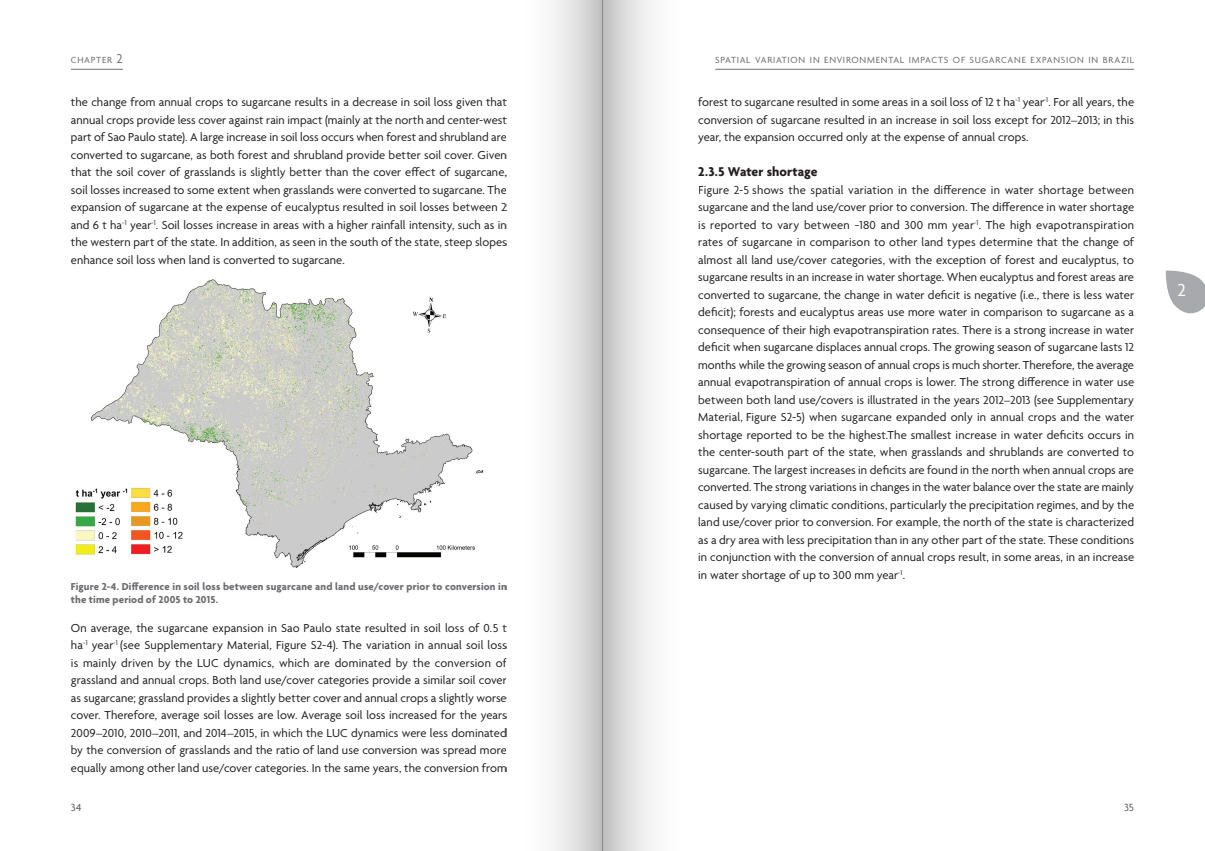
<style>
.page{position:relative;width:1205px;height:851px;background:#fff}
.page>*{position:absolute;margin:0;border:0;box-sizing:border-box;transform-origin:0 0}
.t1{font:18.75px "Agenda";color:#fff}
.Kop_2{font:700 13.75px "Agenda";letter-spacing:.005em;color:#231f20}
.Alinea___afstand{font:12.5px/17.5px "Agenda";letter-spacing:.005em;color:#231f20;text-align:justify}
.t2{font:11.25px "Agenda";color:#57585a}
.Figuur_titel_-_onder{font:700 10.88px/12.5px "Agenda";letter-spacing:.015em;color:#6c6d70}
.t3{font:9.62px "Agenda";letter-spacing:.075em;color:#6c6d70}
.s1{font-size:13.75px}
</style>
<div class="page">
<hr style="left:71px;top:69px;width:52px;height:1px;background:#6c6d70">
<hr style="left:715px;top:69px;width:419px;height:1px;background:#6c6d70">
<img style="left:75px;top:279px;width:409px;height:289px">
<svg style="left:1165px;top:270px;width:40px;height:44px"></svg>
<div style="left:602px;top:0;width:96px;height:850px;background:linear-gradient(to right,#cccbcc,#fff)"></div>
<div style="left:507px;top:0;width:95px;height:850px;background:linear-gradient(to right,#fff,#cfcece)"></div>
<p class="t3" style="left:71px;top:55px;width:53px">CHAPTER <span class="s1">2</span></p>
<p class="t3" style="left:715px;top:55px;width:420px">SPATIAL VARIATION IN ENVIRONMENTAL IMPACTS OF SUGARCANE EXPANSION IN BRAZIL</p>
<p class="Alinea___afstand" style="left:71px;top:94px;width:437px">the change from annual crops to sugarcane results in a decrease in soil loss given that annual crops provide less cover against rain impact (mainly at the north and center-west part of Sao Paulo state). A large increase in soil loss occurs when forest and shrubland are converted to sugarcane, as both forest and shrubland provide better soil cover. Given that the soil cover of grasslands is slightly better than the cover effect of sugarcane, soil losses increased to some extent when grasslands were converted to sugarcane. The expansion of sugarcane at the expense of eucalyptus resulted in soil losses between 2 and 6 t ha<sup>−1</sup> year<sup>−1</sup>. Soil losses increase in areas with a higher rainfall intensity, such as in the western part of the state. In addition, as seen in the south of the state, steep slopes enhance soil loss when land is converted to sugarcane.</p>
<p class="Alinea___afstand" style="left:698px;top:94px;width:437px">forest to sugarcane resulted in some areas in a soil loss of 12 t ha<sup>−1</sup> year<sup>−1</sup>. For all years, the conversion of sugarcane resulted in an increase in soil loss except for 2012–2013; in this year, the expansion occurred only at the expense of annual crops.</p>
<p class="Kop_2" style="left:698px;top:164px;width:121px">2.3.5 Water shortage</p>
<p class="Alinea___afstand" style="left:698px;top:182px;width:437px">Figure 2-5 shows the spatial variation in the difference in water shortage between sugarcane and the land use/cover prior to conversion. The difference in water shortage is reported to vary between −180 and 300 mm year<sup>−1</sup>. The high evapotranspiration rates of sugarcane in comparison to other land types determine that the change of almost all land use/cover categories, with the exception of forest and eucalyptus, to sugarcane results in an increase in water shortage. When eucalyptus and forest areas are converted to sugarcane, the change in water deficit is negative (i.e., there is less water deficit); forests and eucalyptus areas use more water in comparison to sugarcane as a consequence of their high evapotranspiration rates. There is a strong increase in water deficit when sugarcane displaces annual crops. The growing season of sugarcane lasts 12 months while the growing season of annual crops is much shorter. Therefore, the average annual evapotranspiration of annual crops is lower. The strong difference in water use between both land use/covers is illustrated in the years 2012–2013 (see Supplementary Material, Figure S2-5) when sugarcane expanded only in annual crops and the water shortage reported to be the highest.The smallest increase in water deficits occurs in the center-south part of the state, when grasslands and shrublands are converted to sugarcane. The largest increases in deficits are found in the north when annual crops are converted. The strong variations in changes in the water balance over the state are mainly caused by varying climatic conditions, particularly the precipitation regimes, and by the land use/cover prior to conversion. For example, the north of the state is characterized as a dry area with less precipitation than in any other part of the state. These conditions in conjunction with the conversion of annual crops result, in some areas, in an increase in water shortage of up to 300 mm year<sup>−1</sup>.</p>
<p class="Figuur_titel_-_onder" style="left:71px;top:581px;width:437px">Figure 2-4. Difference in soil loss between sugarcane and land use/cover prior to conversion in the time period of 2005 to 2015.</p>
<p class="Alinea___afstand" style="left:71px;top:619px;width:437px">On average, the sugarcane expansion in Sao Paulo state resulted in soil loss of 0.5 t ha<sup>−1</sup> year<sup>−1</sup> (see Supplementary Material, Figure S2-4). The variation in annual soil loss is mainly driven by the LUC dynamics, which are dominated by the conversion of grassland and annual crops. Both land use/cover categories provide a similar soil cover as sugarcane; grassland provides a slightly better cover and annual crops a slightly worse cover. Therefore, average soil losses are low. Average soil loss increased for the years 2009–2010, 2010–2011, and 2014–2015, in which the LUC dynamics were less dominated by the conversion of grasslands and the ratio of land use conversion was spread more equally among other land use/cover categories. In the same years, the conversion from</p>
<p class="t2" style="left:71px;top:800px;width:12px">34</p>
<p class="t2" style="left:1124px;top:800px;width:11px">35</p>
<h1 class="t1" style="left:1177px;top:280px;width:10px">2</h1>
</div>
